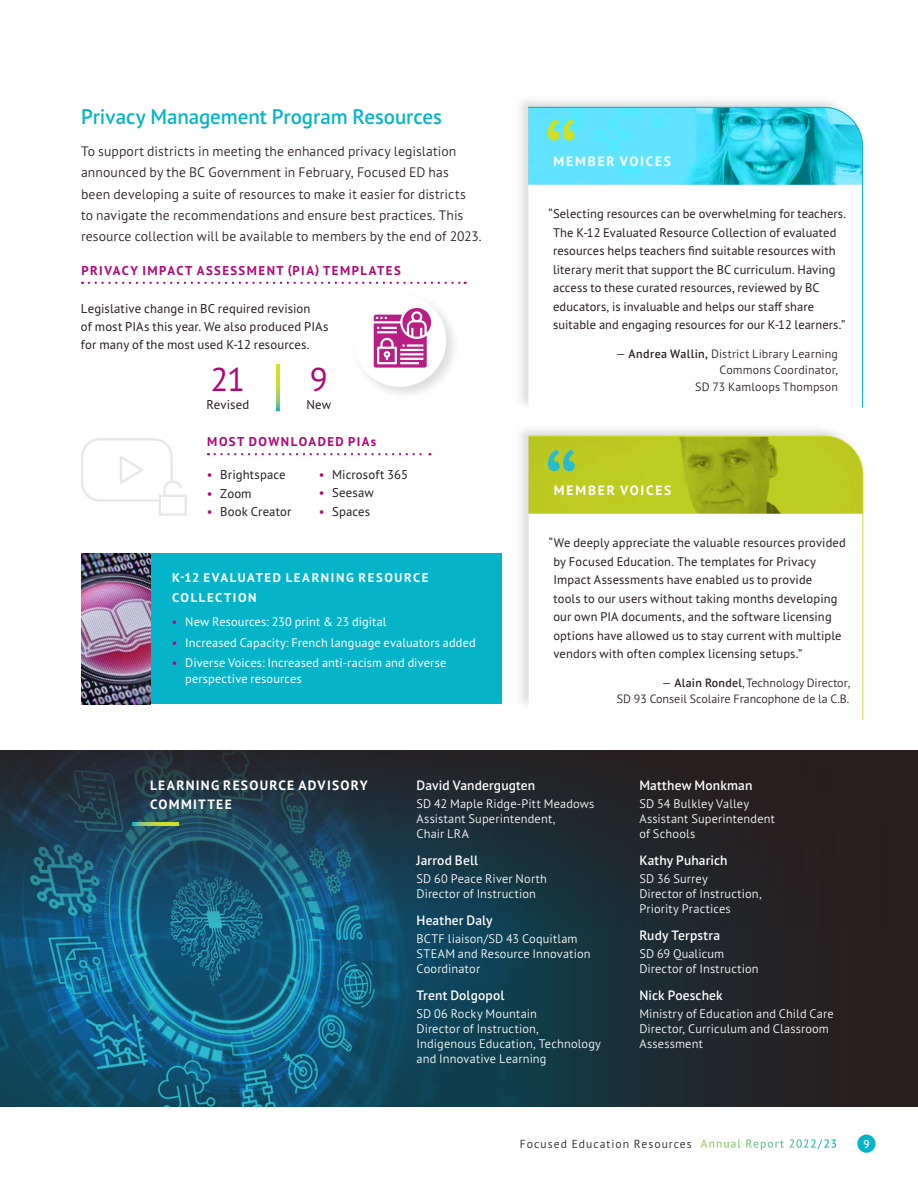
<style>
.page{position:relative;width:918px;height:1188px;background:#fff}
.page>*{position:absolute;margin:0;border:0;box-sizing:border-box;transform-origin:0 0}
.callout_small{font:300 108px "PT Sans Pro";color:#d2dd25}
.callout_small-2{font:300 108px "PT Sans Pro";color:#2abacd}
.t1{font:33px "PT Sans Pro";color:#af0678}
.t2{font:600 21px "PT Sans Pro";letter-spacing:-.005em;color:#05b4c8}
.Body{font:300 13.65px/21.1px "PT Sans Pro";letter-spacing:.005em;color:#2a1d1d}
.Committee_head{font:600 13.5px "PT Sans Pro";letter-spacing:.01em;color:#fff}
.Committee_main_head{font:700 13.5px/19.5px "PT Sans Pro";letter-spacing:.095em;color:#fff}
.Member_Voices_head_white{font:700 13.5px "PT Sans Pro";letter-spacing:.135em;color:#fff}
.t3{font:12.75px/18px "PT Sans Pro";letter-spacing:.01em;color:#2a1d1d}
.t4{font:12.75px "PT Sans Pro";letter-spacing:.01em;color:#231f20}
.res_small_caps{font:700 12.75px/19.5px "PT Sans Pro";letter-spacing:.125em;color:#fff}
.Committee_head_w_rule{font:700 12.75px "PT Sans Pro";letter-spacing:.115em;color:#af0678}
.res_small_caps-2{font:700 12.75px "PT Sans Pro";letter-spacing:.115em;color:#af0678}
.Member_voices_body{font:12.6px/18.5px "PT Sans Pro";letter-spacing:.01em;color:#2a1d1d}
.Committee_body{font:300 12.3px/15px "PT Sans Pro";letter-spacing:.01em;color:#fff}
.t5{font:12.3px/16.5px "PT Sans Pro";letter-spacing:.01em;color:#fff}
.Member_voices_body-2{font:300 12px/16.5px "PT Sans Pro";color:#2a1d1d;text-align:right}
.t6{font:300 11.7px "PT Sans Pro";letter-spacing:.08em;color:#2a1d1d}
.t7{font:600 11.25px "PT Sans Pro";color:#fff}
.s1{color:#af0678}
.s2{font-weight:600}
.s3{font-weight:600;color:#fff}
</style>
<div class="page">
<div style="left:857px;top:1135px;width:19px;height:18px;background:#05b4c8;border-radius:50%"></div>
<svg style="left:0;top:971px;width:390px;height:136px;background:#126082"></svg>
<div style="left:390px;top:751px;width:528px;height:356px;background:linear-gradient(to right,#0b475b,#2c1815)"></div>
<svg style="left:0;top:751px;width:918px;height:220px;background:#1e3846"></svg>
<svg style="left:132px;top:822px;width:46px;height:4px"></svg>
<div style="left:514px;top:94px;width:351px;height:317px;background:#231f20;opacity:.15"></div>
<svg style="left:528px;top:107px;width:335px;height:301px"></svg>
<div style="left:81px;top:554px;width:420px;height:150px;background:#05b4c8"></div>
<img style="left:81px;top:554px;width:70px;height:150px">
<svg style="left:89px;top:282px;width:377px;height:2px"></svg>
<svg style="left:277px;top:364px;width:2px;height:46px"></svg>
<svg style="left:215px;top:453px;width:215px;height:2px"></svg>
<svg style="left:81px;top:438px;width:106px;height:78px"></svg>
<div style="left:515px;top:423px;width:351px;height:288px;background:#231f20;opacity:.15"></div>
<svg style="left:528px;top:435px;width:336px;height:285px"></svg>
<div style="left:350px;top:291px;width:110px;height:110px;background:#231f20;opacity:.15"></div>
<div style="left:353px;top:294px;width:93px;height:93px;background:#fff;border-radius:50%"></div>
<svg style="left:374px;top:308px;width:57px;height:60px"></svg>
<h2 class="t2" style="left:81px;top:103px;width:362px">Privacy Management Program Resources</h2>
<p class="Body" style="left:81px;top:140px;width:402px">To support districts in meeting the enhanced privacy legislation announced by the BC Government in February, Focused ED has<br>been developing a suite of resources to make it easier for districts<br>to navigate the recommendations and ensure best practices. This resource collection will be available to members by the end of 2023.</p>
<p class="Committee_head_w_rule" style="left:82px;top:262px;width:321px">PRIVACY IMPACT ASSESSMENT (PIA) TEMPLATES</p>
<p class="t3" style="left:81px;top:299px;width:249px">Legislative change in BC required revision<br>of most PIAs this year. We also produced PIAs for many of the most used K-12 resources.</p>
<p class="t1" style="left:310px;top:358px;width:19px">9</p>
<p class="t3" style="left:306px;top:395px;width:26px">New</p>
<p class="t1" style="left:211px;top:358px;width:36px">21</p>
<p class="t3" style="left:206px;top:395px;width:44px">Revised</p>
<p class="res_small_caps-2" style="left:207px;top:433px;width:170px">MOST DOWNLOADED PIAs</p>
<p class="t4" style="left:207px;top:466px;width:80px"><span class="s1">•</span> Brightspace</p>
<p class="t4" style="left:207px;top:485px;width:46px"><span class="s1">•</span> Zoom</p>
<p class="t4" style="left:207px;top:503px;width:86px"><span class="s1">•</span> Book Creator</p>
<p class="t4" style="left:319px;top:466px;width:91px"><span class="s1">•</span> Microsoft 365</p>
<p class="t4" style="left:319px;top:485px;width:57px"><span class="s1">•</span> Seesaw</p>
<p class="t4" style="left:319px;top:503px;width:53px"><span class="s1">•</span> Spaces</p>
<p class="res_small_caps" style="left:172px;top:568px;width:258px">K-12 EVALUATED LEARNING RESOURCE<br>COLLECTION</p>
<p class="t5" style="left:172px;top:614px;width:216px"><span class="s1">•</span> New Resources: 230 print &amp; 23 digital</p>
<p class="t5" style="left:172px;top:634px;width:306px"><span class="s1">•</span> Increased Capacity: French language evaluators added</p>
<p class="t5" style="left:185px;top:654px;width:263px;text-indent:-14px"><span class="s1">•</span> Diverse Voices: Increased anti-racism and diverse perspective resources</p>
<p class="callout_small" style="left:544px;top:95px;width:37px">“</p>
<p class="Member_Voices_head_white" style="left:554px;top:152px;width:119px">MEMBER VOICES</p>
<p class="Member_voices_body" style="left:553px;top:204px;width:295px;text-indent:-4px">“Selecting resources can be overwhelming for teachers.<br>The K-12 Evaluated Resource Collection of evaluated resources helps teachers find suitable resources with literary merit that support the BC curriculum. Having access to these curated resources, reviewed by BC educators, is invaluable and helps our staff share suitable and engaging resources for our K-12 learners.”</p>
<p class="Member_voices_body-2" style="left:616px;top:345px;width:224px">— <span class="s2">Andrea Wallin,</span> District Library Learning<br>Commons Coordinator,<br>SD 73 Kamloops Thompson</p>
<p class="callout_small-2" style="left:544px;top:425px;width:37px">“</p>
<p class="Member_Voices_head_white" style="left:554px;top:481px;width:119px">MEMBER VOICES</p>
<p class="Member_voices_body" style="left:553px;top:533px;width:294px;text-indent:-4px">“We deeply appreciate the valuable resources provided by Focused Education. The templates for Privacy Impact Assessments have enabled us to provide<br>tools to our users without taking months developing our own PIA documents, and the software licensing options have allowed us to stay current with multiple vendors with often complex licensing setups.”</p>
<p class="Member_voices_body-2" style="left:617px;top:674px;width:235px">— <span class="s2">Alain Rondel</span>, Technology Director,<br>SD 93 Conseil Scolaire Francophone de la C.B.</p>
<p class="Committee_main_head" style="left:150px;top:775px;width:219px">LEARNING RESOURCE ADVISORY<br>COMMITTEE</p>
<p class="Committee_head" style="left:417px;top:777px;width:120px">David Vandergugten</p>
<p class="Committee_body" style="left:417px;top:796px;width:179px">SD 42 Maple Ridge-Pitt Meadows<br>Assistant Superintendent,<br>Chair LRA</p>
<p class="Committee_head" style="left:417px;top:852px;width:63px">Jarrod Bell</p>
<p class="Committee_body" style="left:417px;top:871px;width:132px">SD 60 Peace River North<br>Director of Instruction</p>
<p class="Committee_head" style="left:417px;top:912px;width:77px">Heather Daly</p>
<p class="Committee_body" style="left:417px;top:931px;width:176px">BCTF liaison/SD 43 Coquitlam<br>STEAM and Resource Innovation<br>Coordinator</p>
<p class="Committee_head" style="left:417px;top:987px;width:89px">Trent Dolgopol</p>
<p class="Committee_body" style="left:417px;top:1006px;width:186px">SD 06 Rocky Mountain<br>Director of Instruction,<br>Indigenous Education, Technology and Innovative Learning</p>
<p class="Committee_head" style="left:639px;top:777px;width:115px">Matthew Monkman</p>
<p class="Committee_body" style="left:639px;top:796px;width:137px">SD 54 Bulkley Valley<br>Assistant Superintendent of Schools</p>
<p class="Committee_head" style="left:639px;top:852px;width:90px">Kathy Puharich</p>
<p class="Committee_body" style="left:639px;top:871px;width:124px">SD 36 Surrey<br>Director of Instruction,<br>Priority Practices</p>
<p class="Committee_head" style="left:639px;top:927px;width:82px">Rudy Terpstra</p>
<p class="Committee_body" style="left:639px;top:946px;width:121px">SD 69 Qualicum<br>Director of Instruction</p>
<p class="Committee_head" style="left:639px;top:987px;width:85px">Nick Poeschek</p>
<p class="Committee_body" style="left:639px;top:1006px;width:196px">Ministry of Education and Child Care<br>Director, Curriculum and Classroom<br>Assessment</p>
<p class="t6" style="left:520px;top:1136px;width:319px">Focused Education Resources <span class="s3">Annual Report 2022/23</span></p>
<p class="t7" style="left:863px;top:1136px;width:8px">9</p>
</div>
